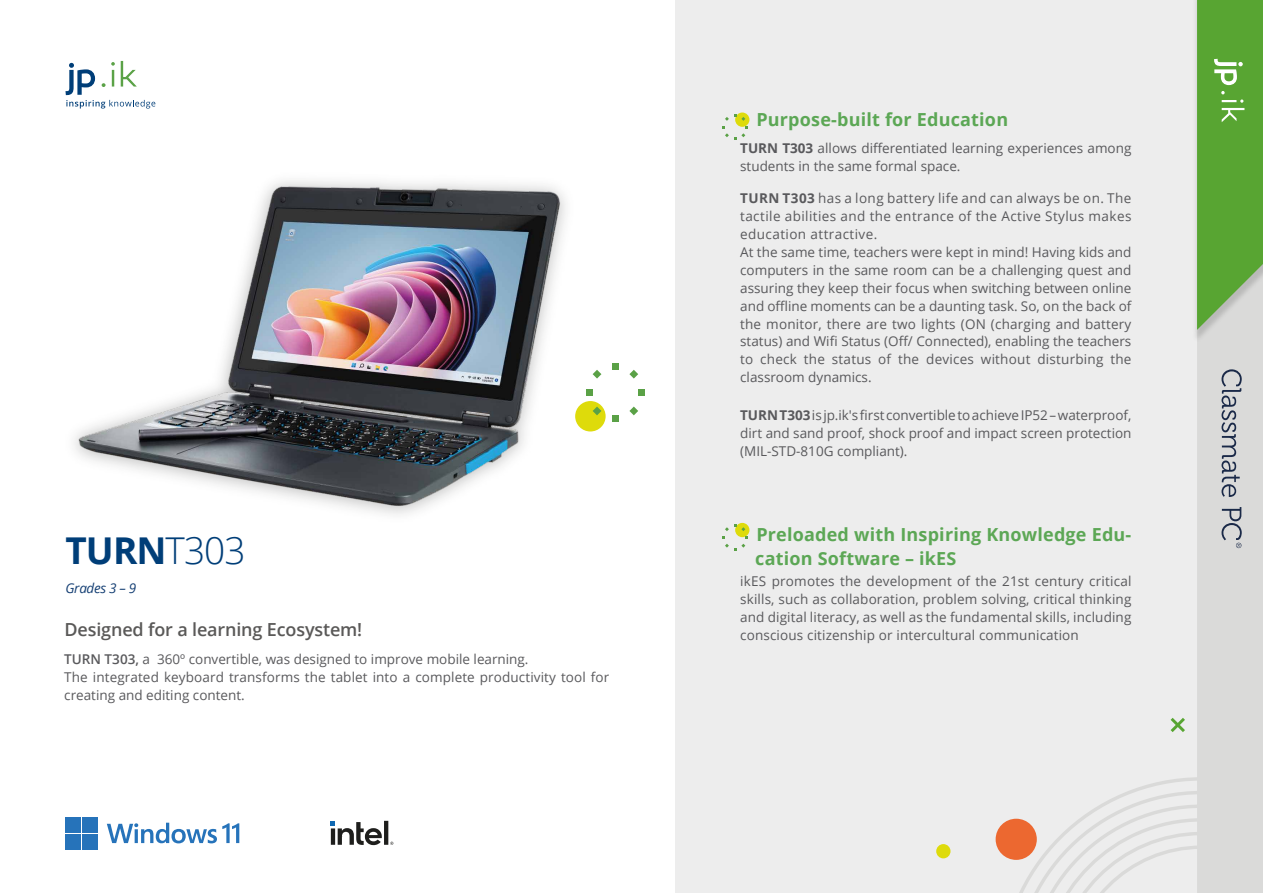
<style>
.page{position:relative;width:1263px;height:893px;background:#fff}
.page>*{position:absolute;margin:0;border:0;box-sizing:border-box;transform-origin:0 0}
.t1{font:700 36.9px "Open Sans";color:#003e78}
.t2{font:700 18px/24px "Open Sans";letter-spacing:.01em;color:#5ca755}
.t3{font:600 18px "Open Sans";letter-spacing:-.01em;color:#5a5958}
.t4{font:13.5px/18px "Open Sans";color:#59595c}
.t5{font:italic 13.5px "Open Sans";letter-spacing:-.025em;color:#164074}
.s1{font-weight:300}
.s2{font-weight:600}
.s3{font-weight:700}
</style>
<div class="page">
<div style="left:676px;top:0;width:587px;height:893px;background:#ededed"></div>
<div style="left:996px;top:819px;width:41px;height:41px;background:#ec6830;border-radius:50%"></div>
<div style="left:936px;top:844px;width:14px;height:14px;background:#dedb0b;border-radius:50%"></div>
<svg style="left:999px;top:0;width:264px;height:893px"></svg>
<svg style="left:331px;top:821px;width:62px;height:24px"></svg>
<div style="left:575px;top:401px;width:31px;height:30px;background:#dedb0b;border-radius:50%"></div>
<div style="left:612px;top:363px;width:6px;height:7px;background:#5aa146"></div>
<svg style="left:593px;top:370px;width:8px;height:9px"></svg>
<div style="left:586px;top:389px;width:6px;height:7px;background:#5aa146"></div>
<svg style="left:593px;top:407px;width:8px;height:8px"></svg>
<div style="left:612px;top:415px;width:6px;height:7px;background:#5aa146"></div>
<svg style="left:629px;top:407px;width:9px;height:8px"></svg>
<div style="left:638px;top:389px;width:6px;height:7px;background:#5aa146"></div>
<svg style="left:629px;top:370px;width:9px;height:9px"></svg>
<img style="left:74px;top:181px;width:514px;height:333px">
<svg style="left:735px;top:113px;width:14px;height:14px"></svg>
<svg style="left:722px;top:114px;width:26px;height:26px"></svg>
<svg style="left:735px;top:523px;width:14px;height:14px"></svg>
<svg style="left:722px;top:524px;width:26px;height:26px"></svg>
<div style="left:65px;top:817px;width:15px;height:16px;background:#2673ba"></div>
<div style="left:82px;top:817px;width:15px;height:16px;background:#2673ba"></div>
<div style="left:65px;top:834px;width:15px;height:15px;background:#2673ba"></div>
<div style="left:82px;top:834px;width:15px;height:15px;background:#2673ba"></div>
<svg style="left:107px;top:823px;width:132px;height:20px"></svg>
<svg style="left:66px;top:61px;width:89px;height:48px"></svg>
<h1 class="t1" style="left:66px;top:524px;width:182px">TURN<span class="s1">T303</span></h1>
<p class="t5" style="left:66px;top:579px;width:72px">Grades 3 – 9</p>
<h2 class="t3" style="left:64px;top:617px;width:299px">Designed for a learning Ecosystem!</h2>
<p class="t4" style="left:64px;top:650px;width:547px"><span class="s2">TURN T303,</span> a 360º convertible, was designed to improve mobile learning.<br>The integrated keyboard transforms the tablet into a complete productivity tool for creating and editing content.</p>
<h2 class="t2" style="left:756px;top:107px;width:253px">Purpose-built for Education</h2>
<p class="t4" style="left:740px;top:139px;width:393px"><span class="s3">TURN T303</span> allows differentiated learning experiences among students in the same formal space.</p>
<p class="t4" style="left:740px;top:188px;width:393px"><span class="s3">TURN T303</span> has a long battery life and can always be on. The tactile abilities and the entrance of the Active Stylus makes education attractive.<br>At the same time, teachers were kept in mind! Having kids and computers in the same room can be a challenging quest and assuring they keep their focus when switching between online and offline moments can be a daunting task. So, on the back of the monitor, there are two lights (ON (charging and battery status) and Wifi Status (Off/ Connected), enabling the teachers to check the status of the devices without disturbing the classroom dynamics.</p>
<p class="t4" style="left:740px;top:406px;width:393px;text-align:justify"><span class="s3">TURN T303</span> is jp.ik's first convertible to achieve IP52 – waterproof, dirt and sand proof, shock proof and impact screen protection (MIL-STD-810G compliant).</p>
<h2 class="t2" style="left:755px;top:522px;width:378px">Preloaded with Inspiring Knowledge Edu&shy;cation Software – ikES</h2>
<p class="t4" style="left:740px;top:571px;width:393px;text-align:justify">ikES promotes the development of the 21st century critical skills, such as collaboration, problem solving, critical thinking and digital literacy, as well as the fundamental skills, including conscious citizenship or intercultural communication</p>
</div>
